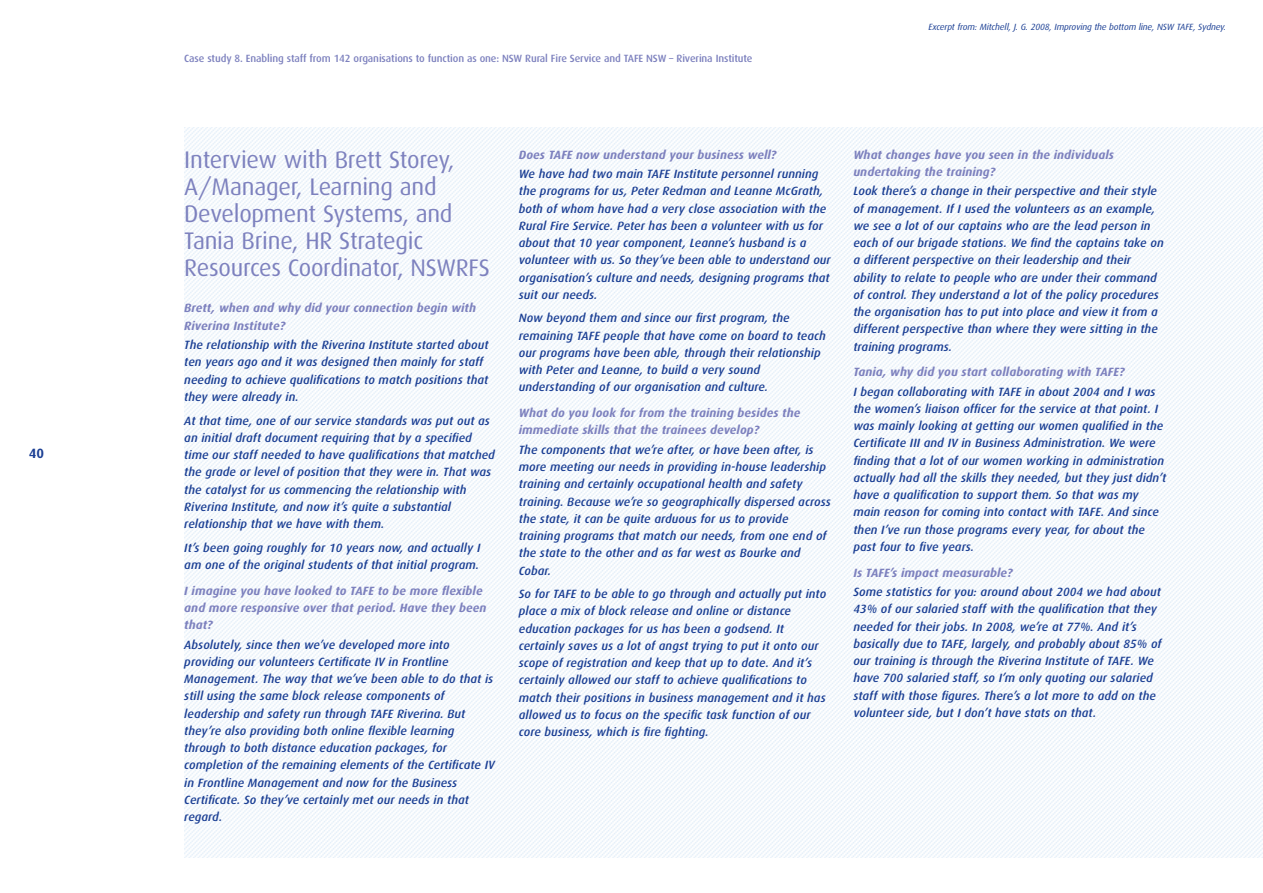
<style>
.page{position:relative;width:1263px;height:893px;background:#fff}
.page>*{position:absolute;margin:0;border:0;box-sizing:border-box;transform-origin:0 0}
.t1{font:24px/27px "Dax";letter-spacing:-.01em;color:#7d81be}
.t2{font:700 13.5px "Dax";color:#1b3f94}
.t3{font:italic 500 12px/17.2px "Dax";letter-spacing:.005em;color:#1b3f94}
.t4{font:italic 700 12px/17.2px "Dax";letter-spacing:.005em;color:#7d81be}
.t5{font:500 10.5px "Dax";letter-spacing:-.01em;color:#7d81be}
.t6{font:italic 9px "Dax";letter-spacing:-.01em;color:#1b3f94}
</style>
<div class="page">
<img style="left:184px;top:128px;width:1078px;height:729px">
<p class="t2" style="left:29px;top:446px;width:17px">40</p>
<p class="t5" style="left:184px;top:53px;width:570px">Case study 8. Enabling staff from 142 organisations to function as one: NSW Rural Fire Service and TAFE NSW – Riverina Institute</p>
<p class="t6" style="left:928px;top:22px;width:299px">Excerpt from: Mitchell, J. G. 2008, Improving the bottom line, NSW TAFE, Sydney.</p>
<h1 class="t1" style="left:184px;top:147px;width:307px">Interview with Brett Storey,<br>A/Manager, Learning and<br>Development Systems, and<br>Tania Brine, HR Strategic<br>Resources Coordinator, NSWRFS</h1>
<p class="t4" style="left:184px;top:300px;width:293px">Brett, when and why did your connection begin with<br>Riverina Institute?</p>
<p class="t3" style="left:184px;top:337px;width:306px">The relationship with the Riverina Institute started about ten years ago and it was designed then mainly for staff needing to achieve qualifications to match positions that they were already in.</p>
<p class="t3" style="left:184px;top:412px;width:312px">At that time, one of our service standards was put out as an initial draft document requiring that by a specified time our staff needed to have qualifications that matched the grade or level of position that they were in. That was the catalyst for us commencing the relationship with Riverina Institute, and now it’s quite a substantial relationship that we have with them.</p>
<p class="t3" style="left:184px;top:539px;width:298px">It’s been going roughly for 10 years now, and actually I am one of the original students of that initial program.</p>
<p class="t4" style="left:184px;top:582px;width:304px">I imagine you have looked to TAFE to be more flexible and more responsive over that period. Have they been that?</p>
<p class="t3" style="left:184px;top:636px;width:312px">Absolutely, since then we’ve developed more into providing our volunteers Certificate IV in Frontline Management. The way that we’ve been able to do that is still using the same block release components of leadership and safety run through TAFE Riverina. But they’re also providing both online flexible learning through to both distance education packages, for completion of the remaining elements of the Certificate IV in Frontline Management and now for the Business Certificate. So they’ve certainly met our needs in that regard.</p>
<p class="t4" style="left:519px;top:146px;width:259px">Does TAFE now understand your business well?</p>
<p class="t3" style="left:519px;top:166px;width:313px">We have had two main TAFE Institute personnel running the programs for us, Peter Redman and Leanne McGrath, both of whom have had a very close association with the Rural Fire Service. Peter has been a volunteer with us for about that 10 year component, Leanne’s husband is a volunteer with us. So they’ve been able to understand our organisation’s culture and needs, designing programs that suit our needs.</p>
<p class="t3" style="left:519px;top:310px;width:309px">Now beyond them and since our first program, the remaining TAFE people that have come on board to teach our programs have been able, through their relationship with Peter and Leanne, to build a very sound understanding of our organisation and culture.</p>
<p class="t4" style="left:519px;top:405px;width:283px">What do you look for from the training besides the immediate skills that the trainees develop?</p>
<p class="t3" style="left:519px;top:442px;width:313px">The components that we’re after, or have been after, is more meeting our needs in providing in-house leadership training and certainly occupational health and safety training. Because we’re so geographically dispersed across the state, it can be quite arduous for us to provide training programs that match our needs, from one end of the state to the other and as far west as Bourke and Cobar.</p>
<p class="t3" style="left:519px;top:586px;width:309px">So for TAFE to be able to go through and actually put into place a mix of block release and online or distance education packages for us has been a godsend. It certainly saves us a lot of angst trying to put it onto our scope of registration and keep that up to date. And it’s certainly allowed our staff to achieve qualifications to match their positions in business management and it has allowed us to focus on the specific task function of our core business, which is fire fighting.</p>
<p class="t4" style="left:853px;top:146px;width:262px">What changes have you seen in the individuals undertaking the training?</p>
<p class="t3" style="left:853px;top:183px;width:312px">Look there’s a change in their perspective and their style of management. If I used the volunteers as an example, we see a lot of our captains who are the lead person in each of our brigade stations. We find the captains take on a different perspective on their leadership and their ability to relate to people who are under their command of control. They understand a lot of the policy procedures the organisation has to put into place and view it from a different perspective than where they were sitting in the training programs.</p>
<p class="t4" style="left:853px;top:364px;width:273px">Tania, why did you start collaborating with TAFE?</p>
<p class="t3" style="left:853px;top:383px;width:314px">I began collaborating with TAFE in about 2004 and I was the women’s liaison officer for the service at that point. I was mainly looking at getting our women qualified in the Certificate III and IV in Business Administration. We were finding that a lot of our women working in administration actually had all the skills they needed, but they just didn’t have a qualification to support them. So that was my main reason for coming into contact with TAFE. And since then I’ve run those programs every year, for about the past four to five years.</p>
<p class="t4" style="left:853px;top:564px;width:161px">Is TAFE’s impact measurable?</p>
<p class="t3" style="left:853px;top:584px;width:310px">Some statistics for you: around about 2004 we had about 43% of our salaried staff with the qualification that they needed for their jobs. In 2008, we’re at 77%. And it’s basically due to TAFE, largely, and probably about 85% of our training is through the Riverina Institute of TAFE. We have 700 salaried staff, so I’m only quoting our salaried staff with those figures. There’s a lot more to add on the volunteer side, but I don’t have stats on that.</p>
</div>
